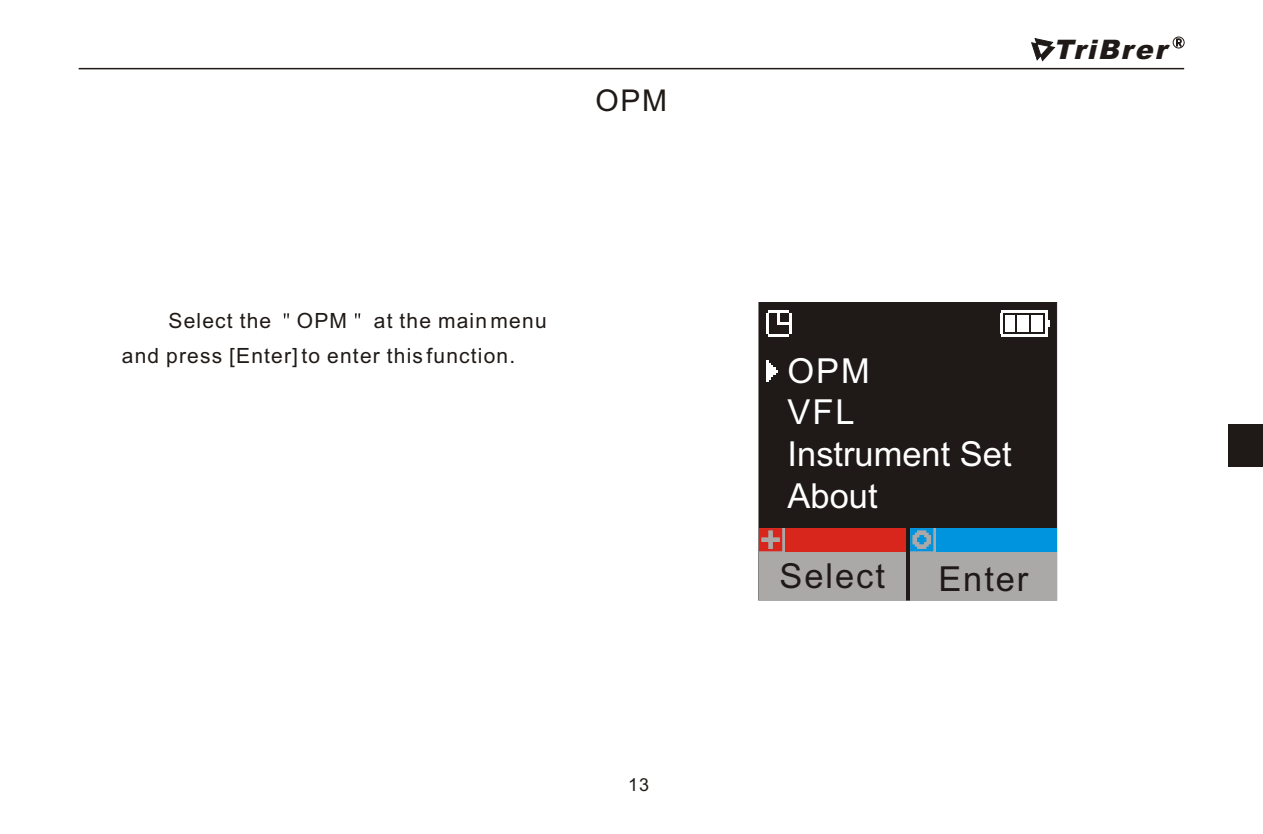
<style>
.page{position:relative;width:1263px;height:834px;background:#fff}
.page>*{position:absolute;margin:0;border:0;box-sizing:border-box;transform-origin:0 0}
.t1{font:34.5px/41.7px "Arial";color:#fff}
.t2{font:34.5px "Arial";letter-spacing:.055em;color:#1f1a17}
.t3{font:30px "Arial";color:#1f1a17}
.t4{font:italic 900 27px "Arial";color:#1f1a17}
.t5{font:21px/35.1px "Arial";letter-spacing:.055em;color:#1f1a17}
.t6{font:18px "Arial";color:#1f1a17}
.t7{font:10.2px "Avant Garde Bk BT";color:#1f1a17}
</style>
<div class="page">
<div style="left:759px;top:302px;width:298px;height:298px;background:#1f1a17"></div>
<svg style="left:766px;top:361px;width:12px;height:21px"></svg>
<hr style="left:768px;top:311px;width:21px;height:2px;background:#fff">
<hr style="left:768px;top:334px;width:21px;height:2px;background:#fff">
<hr style="left:789px;top:313px;width:3px;height:21px;background:#fff">
<hr style="left:766px;top:313px;width:2px;height:21px;background:#fff">
<svg style="left:778px;top:313px;width:11px;height:12px"></svg>
<hr style="left:1001px;top:311px;width:46px;height:2px;background:#fff">
<hr style="left:1001px;top:334px;width:46px;height:2px;background:#fff">
<hr style="left:1045px;top:313px;width:2px;height:21px;background:#fff">
<svg style="left:1047px;top:320px;width:3px;height:7px"></svg>
<hr style="left:1001px;top:313px;width:2px;height:21px;background:#fff">
<div style="left:1005px;top:315px;width:10px;height:17px;background:#fff"></div>
<div style="left:1017px;top:315px;width:12px;height:17px;background:#fff"></div>
<div style="left:1031px;top:315px;width:12px;height:17px;background:#fff"></div>
<div style="left:759px;top:528px;width:146px;height:72px;background:#aba8a8"></div>
<div style="left:785px;top:528px;width:120px;height:23px;background:#d9261c"></div>
<div style="left:911px;top:528px;width:146px;height:72px;background:#aba8a8"></div>
<svg style="left:759px;top:528px;width:23px;height:23px"></svg>
<svg style="left:910px;top:528px;width:23px;height:23px"></svg>
<div style="left:936px;top:528px;width:121px;height:23px;background:#0094de"></div>
<hr style="left:79px;top:68px;width:1105px;height:1px;background:#1f1a17">
<div style="left:1173px;top:37px;width:11px;height:11px;border:1px solid #1f1a17;border-radius:50%"></div>
<svg style="left:1031px;top:38px;width:25px;height:24px"></svg>
<div style="left:1229px;top:424px;width:34px;height:43px;background:#1f1a17"></div>
<svg style="left:284px;top:313px;width:5px;height:5px"></svg>
<svg style="left:355px;top:313px;width:5px;height:5px"></svg>
<h2 class="t3" style="left:596px;top:89px;width:73px">OPM</h2>
<p class="t5" style="left:297px;top:305px;width:52px">OPM</p>
<p class="t5" style="left:169px;top:305px;width:104px">Select the</p>
<p class="t5" style="left:122px;top:305px;width:426px;text-indent:252px">at the main menu and press [Enter] to enter this function.</p>
<p class="t6" style="left:628px;top:778px;width:23px">13</p>
<p class="t7" style="left:1176px;top:38px;width:7px">R</p>
<p class="t4" style="left:1053px;top:40px;width:120px">TriBrer</p>
<h1 class="t1" style="left:787px;top:353px;width:226px">OPM<br>VFL<br>Instrument Set<br>About</h1>
<h1 class="t2" style="left:780px;top:563px;width:107px">Select</h1>
<h1 class="t2" style="left:938px;top:566px;width:91px">Enter</h1>
</div>
